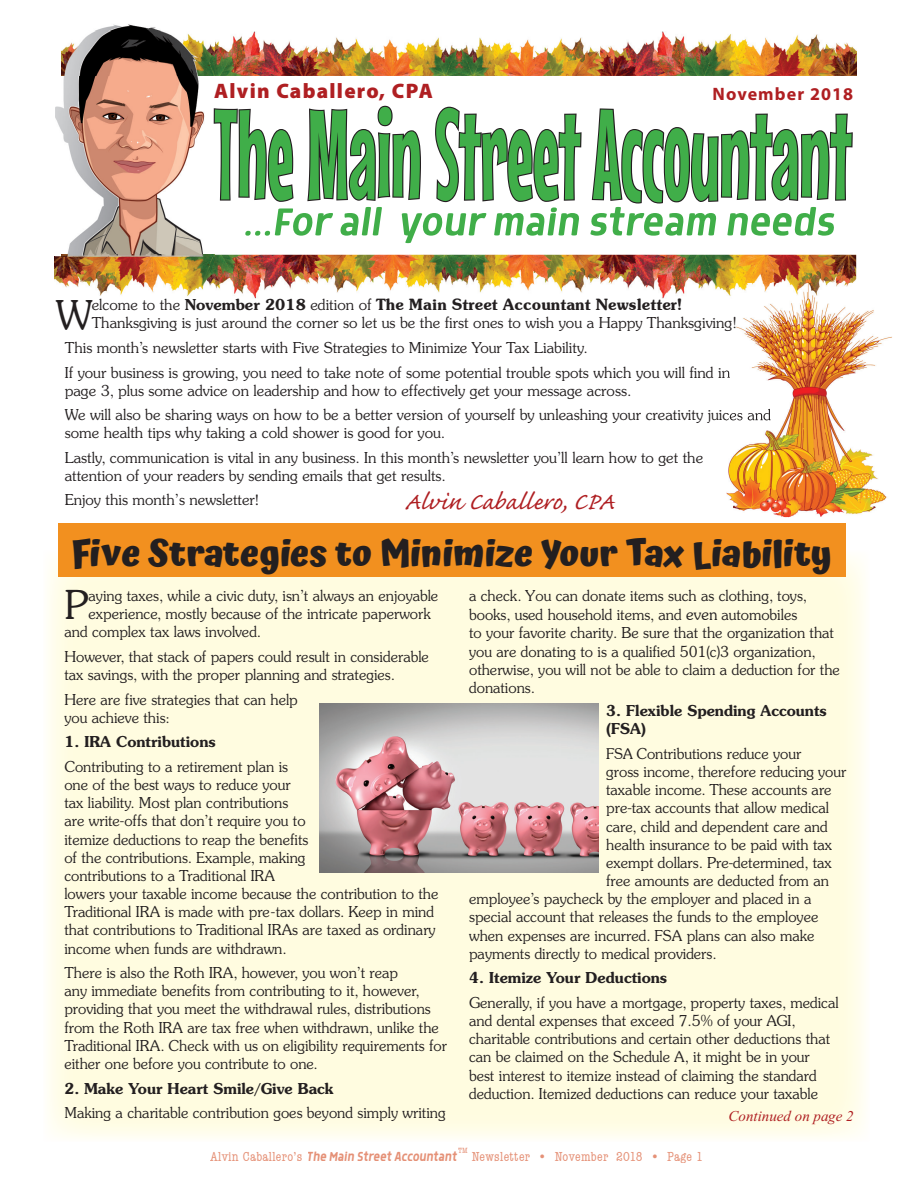
<style>
.page{position:relative;width:918px;height:1188px;background:#fff}
.page>*{position:absolute;margin:0;border:0;box-sizing:border-box;transform-origin:0 0}
.t1{font:128.1px "Mouse Memoirs";color:#40ae49;scale:.63 1}
.t2{font:300 39.75px "Souvenir Greek";color:#231f20}
.t3{font:300 39.6px "Souvenir Greek";color:#231f20}
.t4{font:700 36px "Atma";color:#231f20}
.t5{font:30px "Caflisch Script";letter-spacing:-.005em;color:#af1f22;scale:1.1 1}
.t6{font:900 21px "Myriad Pro";letter-spacing:.06em;color:#af1f22}
.t7{font:700 18px "Myriad Pro";letter-spacing:.06em;color:#af1f22}
.t8{font:600 15.75px "Souvenir Greek BT";color:#231f20}
.t9{font:300 15px/18.1px "Souvenir Greek";color:#231f20}
.t10{font:600 15px/18.1px "Souvenir";color:#231f20}
.t11{font:italic 15px "Morl";letter-spacing:-.005em;color:#e59177;scale:.9 1}
.t12{font:italic 15px "Times New Roman";color:#af1f22}
.t13{font:condensed 13.5px "American Typewriter";letter-spacing:.025em;color:#e59177}
.t14{font:condensed 7.8px "American Typewriter";color:#e59177}
.s1{font-family:"Souvenir Greek";font-weight:300;font-size:15px}
.s2{font-family:"Souvenir";font-size:15px}
.s3{font-family:"Minion Pro";font-weight:400;font-size:15.75px}
.s4{font-family:"Souvenir Greek BT";font-size:15.9px}
.s5{font-family:"Souvenir Greek BT"}
.s6{font-family:"American Typewriter";font-style:normal;font-stretch:condensed;font-size:13.5px}
</style>
<div class="page">
<img style="left:726px;top:310px;width:166px;height:207px">
<img style="left:54px;top:255px;width:802px;height:41px">
<div style="left:48px;top:558px;width:816px;height:580px;background:#fffce0"></div>
<div style="left:58px;top:524px;width:788px;height:53px;background:#f2901f"></div>
<img style="left:320px;top:703px;width:278px;height:170px">
<img style="left:726px;top:367px;width:4px;height:14px">
<img style="left:726px;top:409px;width:45px;height:14px">
<img style="left:55px;top:24px;width:158px;height:232px">
<img style="left:61px;top:255px;width:152px;height:1px">
<img style="left:213px;top:31px;width:641px;height:336px">
<h3 class="t6" style="left:214px;top:79px;width:220px">Alvin Caballero, CPA</h3>
<p class="t7" style="left:713px;top:82px;width:142px">November 2018</p>
<h1 class="t1" style="left:214px;top:79px;width:1013px">The Main Street Accountant</h1>
<h3 class="t3" style="left:56px;top:292px;width:39px">W</h3>
<p class="t8" style="left:92px;top:295px;width:592px"><span class="s1">elcome to the</span> <span class="s2">November 2018</span> <span class="s1">edition of</span> The Main Street Accountant Newsletter!</p>
<p class="t9" style="left:65px;top:310px;width:674px;line-height:25px;text-indent:27px">Thanksgiving is just around the corner so let us be the first ones to wish you a Happy Thanksgiving!<br>This month’s newsletter starts with Five Strategies to Minimize Your Tax Liability.<br>If your business is growing, you need to take note of some potential trouble spots which you will find in</p>
<p class="t9" style="left:65px;top:378px;width:708px;line-height:24.5px">page 3, plus some advice on leadership and how to effectively get your message across.<br>We will also be sharing ways on how to be a better version of yourself by unleashing your creativity juices and</p>
<p class="t9" style="left:65px;top:421px;width:640px;line-height:24.5px">some health tips why taking a cold shower is good for you.<br>Lastly, communication is vital in any business. In this month’s newsletter you’ll learn how to get the</p>
<p class="t9" style="left:65px;top:463px;width:383px;line-height:24.8px">attention of your readers by sending emails that get results.<br>Enjoy this month’s newsletter<span class="s3">!</span></p>
<h3 class="t5" style="left:405px;top:487px;width:192px">Alvin Caballero, CPA</h3>
<h3 class="t4" style="left:71px;top:533px;width:763px">Five Strategies to Minimize Your Tax Liability</h3>
<p class="t9" style="left:469px;top:587px;width:372px">a check. You can donate items such as clothing, toys, books, used household items, and <span class="s4">even</span> automobiles<br>to your favorite charity. Be sure that the organization that you are donating to is a qualified 501(c)3 organization, otherwise, you will not be able to claim a deduction for the donations.</p>
<p class="t10" style="left:606px;top:702px;width:222px">3. Flexible Spending Accounts (FSA)</p>
<p class="t9" style="left:606px;top:745px;width:197px"><span class="s5">FSA</span> Contributions reduce your</p>
<p class="t9" style="left:606px;top:763px;width:242px">gross income, therefore reducing your</p>
<p class="t9" style="left:606px;top:781px;width:227px">taxable income. These accounts are</p>
<p class="t9" style="left:606px;top:799px;width:224px">pre-tax accounts that allow medical</p>
<p class="t9" style="left:606px;top:817px;width:223px">care, child and dependent care and</p>
<p class="t9" style="left:606px;top:835px;width:228px">health insurance to be paid with tax</p>
<p class="t9" style="left:606px;top:854px;width:227px">exempt dollars. Pre-determined, tax</p>
<p class="t9" style="left:606px;top:872px;width:224px">free amounts are deducted from an</p>
<p class="t9" style="left:469px;top:890px;width:344px">employee’s paycheck by the employer and placed in a</p>
<p class="t9" style="left:469px;top:908px;width:351px">special account that releases the funds to the employee</p>
<p class="t9" style="left:469px;top:926px;width:347px">when expenses are incurred. FSA plans can also make</p>
<p class="t9" style="left:469px;top:945px;width:249px">payments directly to medical providers.</p>
<p class="t10" style="left:469px;top:969px;width:200px">4. Itemize Your Deductions</p>
<p class="t9" style="left:469px;top:994px;width:371px">Generally, if you have a mortgage, property taxes, medical and dental expenses that exceed 7.5% of your AGI, charitable contributions and certain other deductions that can be claimed on the Schedule A, it might be in your best interest to itemize instead of claiming the standard deduction. Itemized deductions can reduce your taxable</p>
<h2 class="t2" style="left:64px;top:582px;width:26px">P</h2>
<p class="t9" style="left:89px;top:587px;width:351px">aying taxes, while a civic duty, isn’t always an enjoyable</p>
<p class="t9" style="left:89px;top:605px;width:344px">experience, mostly because of the intricate paperwork</p>
<p class="t9" style="left:64px;top:623px;width:198px">and complex tax laws involved.</p>
<p class="t9" style="left:64px;top:648px;width:366px">However, that stack of papers could result in considerable tax savings, with the proper planning and strategies.</p>
<p class="t9" style="left:64px;top:690px;width:235px">Here are five strategies that can help you achieve this:</p>
<p class="t10" style="left:64px;top:733px;width:153px">1. IRA Contributions</p>
<p class="t9" style="left:64px;top:758px;width:375px">Contributing to a retirement plan is<br>one of the best ways to reduce your<br>tax liability. Most plan contributions<br>are write-offs that don’t require you to<br>itemize deductions to reap the benefits<br>of the contributions. Example, making<br>contributions to a Traditional IRA<br>lowers your taxable income because the contribution to the Traditional IRA is made with pre-tax dollars. Keep in mind that contributions to Traditional IRAs are taxed as ordinary income when funds are withdrawn.</p>
<p class="t9" style="left:64px;top:964px;width:384px">There is also the Roth IRA, however, you won’t reap<br>any immediate benefits from contributing to it, however, providing that you meet the withdrawal rules, distributions from the Roth IRA are tax free when withdrawn, unlike the Traditional IRA. Check with us on eligibility requirements for either one before you contribute to one.</p>
<p class="t10" style="left:64px;top:1079px;width:271px">2. Make Your Heart Smile/Give Back</p>
<p class="t9" style="left:64px;top:1104px;width:383px">Making a charitable contribution goes beyond simply writing</p>
<p class="t12" style="left:729px;top:1108px;width:126px">Continued on page 2</p>
<p class="t14" style="left:458px;top:1146px;width:11px">TM</p>
<p class="t11" style="left:210px;top:1148px;width:275px"><span class="s6">Alvin Caballero’s</span> The Main Street Accountant</p>
<p class="t13" style="left:472px;top:1149px;width:233px">Newsletter • November 2018 • Page 1</p>
</div>
